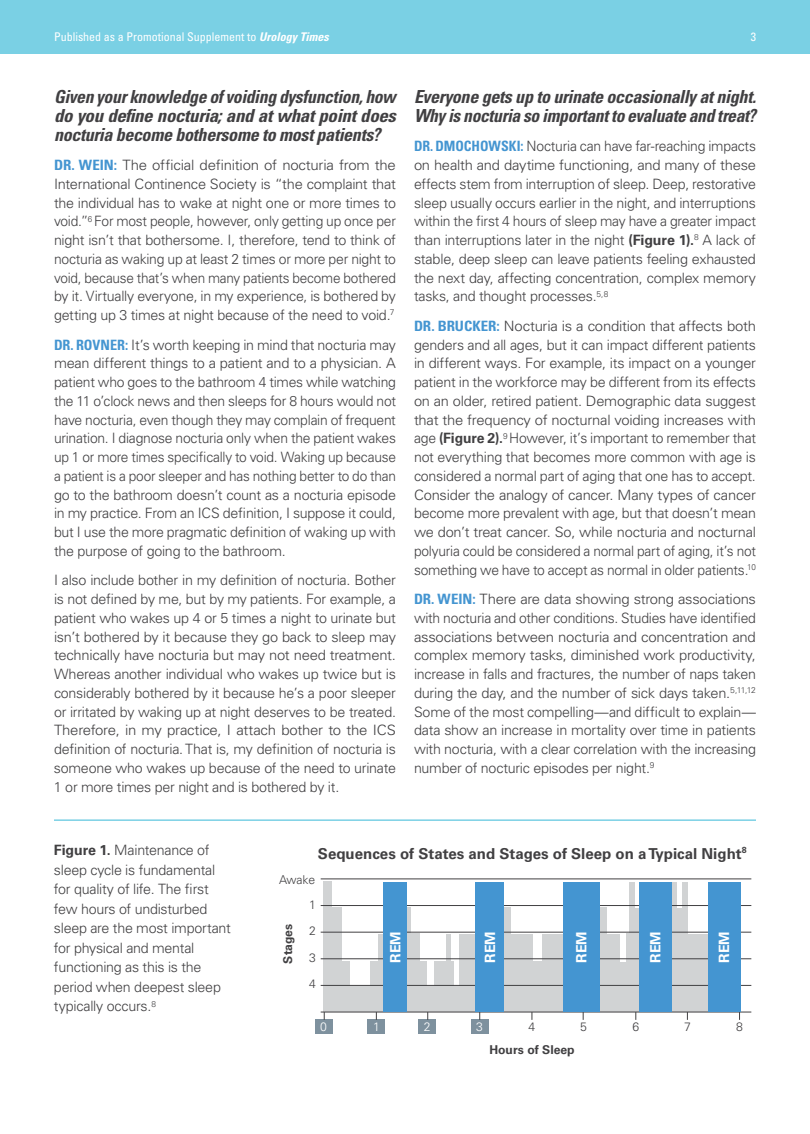
<style>
.page{position:relative;width:810px;height:1134px;background:#fff}
.page>*{position:absolute;margin:0;border:0;box-sizing:border-box;transform-origin:0 0}
.t1{font:italic 700 condensed 18px/18.8px "Univers LT Std";letter-spacing:-.02em;color:#414042;text-align:justify}
.t2{font:700 15.15px "Univers LT Std";color:#414042}
.t3{font:300 14.25px/18.8px "Univers LT Std";letter-spacing:-.02em;color:#414042;text-align:justify}
.t4{font:300 14.25px/18.8px "Univers LT Std";letter-spacing:-.02em;color:#414042;text-align:justify;scale:1.05 1}
.t5{font:300 14.25px/18.8px "Univers LT Std";letter-spacing:-.02em;color:#414042;text-align:justify;scale:1.04 1}
.t6{font:700 14.25px "Univers LT Std";color:#fff}
.t7{font:700 12.15px "Univers LT Std";color:#414042}
.t8{font:300 12.15px/26.4px "Univers LT Std";letter-spacing:-.02em;color:#414042;text-align:right}
.t9{font:300 12.15px "Univers LT Std";color:#fff}
.t10{font:condensed 12px "Univers LT Std";color:#fff}
.s1{font-weight:700;font-style:italic}
.s2{font-weight:700;font-stretch:condensed;color:#4495d1}
.s3{font-weight:700}
</style>
<div class="page">
<div style="left:0;top:0;width:810px;height:54px;background:#7ad0e4"></div>
<div style="left:315px;top:1019px;width:17px;height:15px;background:#7e919e"></div>
<div style="left:367px;top:1019px;width:18px;height:15px;background:#7e919e"></div>
<div style="left:418px;top:1019px;width:17px;height:15px;background:#7e919e"></div>
<div style="left:471px;top:1019px;width:17px;height:15px;background:#7e919e"></div>
<div style="left:323px;top:882px;width:9px;height:130px;background:#d1d3d4"></div>
<div style="left:331px;top:908px;width:10px;height:104px;background:#d1d3d4"></div>
<div style="left:339px;top:961px;width:11px;height:51px;background:#d1d3d4"></div>
<div style="left:348px;top:987px;width:25px;height:25px;background:#d1d3d4"></div>
<div style="left:370px;top:961px;width:23px;height:51px;background:#d1d3d4"></div>
<div style="left:379px;top:934px;width:14px;height:78px;background:#d1d3d4"></div>
<div style="left:400px;top:908px;width:10px;height:104px;background:#d1d3d4"></div>
<div style="left:425px;top:987px;width:14px;height:25px;background:#d1d3d4"></div>
<div style="left:453px;top:987px;width:10px;height:25px;background:#d1d3d4"></div>
<div style="left:459px;top:934px;width:19px;height:78px;background:#d1d3d4"></div>
<div style="left:500px;top:908px;width:11px;height:104px;background:#d1d3d4"></div>
<div style="left:509px;top:934px;width:24px;height:78px;background:#d1d3d4"></div>
<div style="left:542px;top:934px;width:24px;height:78px;background:#d1d3d4"></div>
<div style="left:527px;top:961px;width:24px;height:51px;background:#d1d3d4"></div>
<div style="left:596px;top:908px;width:11px;height:104px;background:#d1d3d4"></div>
<div style="left:602px;top:934px;width:17px;height:78px;background:#d1d3d4"></div>
<div style="left:604px;top:963px;width:25px;height:49px;background:#d1d3d4"></div>
<div style="left:626px;top:933px;width:14px;height:79px;background:#d1d3d4"></div>
<div style="left:629px;top:882px;width:6px;height:130px;background:#d1d3d4"></div>
<div style="left:633px;top:909px;width:17px;height:103px;background:#d1d3d4"></div>
<div style="left:670px;top:909px;width:17px;height:103px;background:#d1d3d4"></div>
<div style="left:670px;top:882px;width:7px;height:130px;background:#d1d3d4"></div>
<div style="left:682px;top:882px;width:5px;height:130px;background:#d1d3d4"></div>
<div style="left:687px;top:934px;width:23px;height:78px;background:#d1d3d4"></div>
<div style="left:435px;top:961px;width:19px;height:51px;background:#d1d3d4"></div>
<hr style="left:446px;top:934px;width:4px;height:78px;background:#d1d3d4">
<div style="left:408px;top:933px;width:12px;height:79px;background:#d1d3d4"></div>
<div style="left:417px;top:961px;width:10px;height:51px;background:#d1d3d4"></div>
<hr style="left:321px;top:1012px;width:430px;height:1px;background:#414042">
<hr style="left:321px;top:985px;width:430px;height:1px;background:#414042">
<hr style="left:321px;top:958px;width:430px;height:1px;background:#414042">
<hr style="left:321px;top:932px;width:430px;height:1px;background:#414042">
<hr style="left:321px;top:905px;width:430px;height:1px;background:#414042">
<hr style="left:321px;top:879px;width:430px;height:1px;background:#414042">
<div style="left:708px;top:882px;width:33px;height:130px;background:#4495d1"></div>
<div style="left:639px;top:882px;width:33px;height:130px;background:#4495d1"></div>
<div style="left:475px;top:882px;width:29px;height:130px;background:#4495d1"></div>
<div style="left:383px;top:882px;width:24px;height:130px;background:#4495d1"></div>
<div style="left:563px;top:882px;width:37px;height:130px;background:#4495d1"></div>
<hr style="left:54px;top:819px;width:702px;height:2px;background:#7ad0e4">
<p class="t10" style="left:54px;top:29px;width:276px">Published as a Promotional Supplement to <span class="s1">Urology Times</span></p>
<p class="t10" style="left:751px;top:29px;width:7px">3</p>
<p class="t1" style="left:54px;top:87px;width:344px">Given your knowledge of voiding dysfunction, how do you define nocturia; and at what point does nocturia become bothersome to most patients?</p>
<p class="t4" style="left:54px;top:156px;width:327px"><span class="s2">DR. WEIN:</span> The official definition of nocturia from the International Continence Society is “the complaint that the individual has to wake at night one or more times to void.”<sup>6</sup> For most people, however, only getting up once per night isn’t that bothersome. I, therefore, tend to think of nocturia as waking up at least 2 times or more per night to void, because that’s when many patients become bothered by it. Virtually everyone, in my experience, is bothered by getting up 3 times at night because of the need to void.<sup>7</sup></p>
<p class="t3" style="left:54px;top:335px;width:344px"><span class="s2">DR. ROVNER:</span> It’s worth keeping in mind that nocturia may mean different things to a patient and to a physician. A patient who goes to the bathroom 4 times while watching the 11 o’clock news and then sleeps for 8 hours would not have nocturia, even though they may complain of frequent urination. I diagnose nocturia only when the patient wakes up 1 or more times specifically to void. Waking up because a patient is a poor sleeper and has nothing better to do than go to the bathroom doesn’t count as a nocturia episode in my practice. From an ICS definition, I suppose it could, but I use the more pragmatic definition of waking up with the purpose of going to the bathroom.</p>
<p class="t3" style="left:54px;top:571px;width:344px">I also include bother in my definition of nocturia. Bother is not defined by me, but by my patients. For example, a patient who wakes up 4 or 5 times a night to urinate but isn’t bothered by it because they go back to sleep may technically have nocturia but may not need treatment.<br>Whereas another individual who wakes up twice but is considerably bothered by it because he’s a poor sleeper or irritated by waking up at night deserves to be treated.<br>Therefore, in my practice, I attach bother to the ICS definition of nocturia. That is, my definition of nocturia is someone who wakes up because of the need to urinate 1 or more times per night and is bothered by it.</p>
<p class="t1" style="left:414px;top:87px;width:344px">Everyone gets up to urinate occasionally at night.<br>Why is nocturia so important to evaluate and treat?</p>
<p class="t3" style="left:414px;top:137px;width:344px"><span class="s2">DR. DMOCHOWSKI:</span> Nocturia can have far-reaching impacts on health and daytime functioning, and many of these effects stem from interruption of sleep. Deep, restorative sleep usually occurs earlier in the night, and interruptions within the first 4 hours of sleep may have a greater impact than interruptions later in the night <span class="s3">(Figure 1).</span><sup>8</sup> A lack of stable, deep sleep can leave patients feeling exhausted the next day, affecting concentration, complex memory tasks, and thought processes.<sup>5,8</sup></p>
<p class="t4" style="left:414px;top:316px;width:327px"><span class="s2">DR. BRUCKER:</span> Nocturia is a condition that affects both genders and all ages, but it can impact different patients in different ways. For example, its impact on a younger patient in the workforce may be different from its effects on an older, retired patient. Demographic data suggest that the frequency of nocturnal voiding increases with age <span class="s3">(Figure 2).</span><sup>9</sup> However, it’s important to remember that not everything that becomes more common with age is considered a normal part of aging that one has to accept.<br>Consider the analogy of cancer. Many types of cancer become more prevalent with age, but that doesn’t mean we don’t treat cancer. So, while nocturia and nocturnal polyuria could be considered a normal part of aging, it’s not something we have to accept as normal in older patients.<sup>10</sup></p>
<p class="t5" style="left:414px;top:590px;width:330px"><span class="s2">DR. WEIN:</span> There are data showing strong associations with nocturia and other conditions. Studies have identified associations between nocturia and concentration and complex memory tasks, diminished work productivity, increase in falls and fractures, the number of naps taken during the day, and the number of sick days taken.<sup>5,11,12<br></sup>Some of the most compelling—and difficult to explain— data show an increase in mortality over time in patients with nocturia, with a clear correlation with the increasing number of nocturic episodes per night.<sup>9</sup></p>
<p class="t3" style="left:54px;top:841px;width:178px;line-height:19.5px;text-align:left"><span class="s3">Figure 1.</span> Maintenance of sleep cycle is fundamental for quality of life. The first few hours of undisturbed sleep are the most important for physical and mental functioning as this is the period when deepest sleep typically occurs.<sup>8</sup></p>
<p class="t2" style="left:318px;top:844px;width:430px">Sequences of States and Stages of Sleep on a Typical Night<sup>8</sup></p>
<p class="t8" style="left:279px;top:867px;width:38px;line-height:24.9px">Awake<br>1</p>
<p class="t8" style="left:309px;top:918px;width:8px;text-align:justify">2<br>3<br>4</p>
<p class="t7" style="left:281px;top:964px;width:41px;rotate:-90deg">Stages</p>
<p class="t6" style="left:387px;top:963px;width:33px;rotate:-90deg">REM</p>
<p class="t6" style="left:482px;top:963px;width:33px;rotate:-90deg">REM</p>
<p class="t6" style="left:573px;top:963px;width:33px;rotate:-90deg">REM</p>
<p class="t6" style="left:647px;top:963px;width:33px;rotate:-90deg">REM</p>
<p class="t6" style="left:716px;top:963px;width:33px;rotate:-90deg">REM</p>
<p class="t9" style="left:320px;top:1020px;width:8px">0</p>
<p class="t9" style="left:373px;top:1020px;width:8px">1</p>
<p class="t9" style="left:424px;top:1020px;width:8px">2</p>
<p class="t9" style="left:476px;top:1020px;width:8px">3</p>
<p class="t8" style="left:528px;top:1014px;width:8px">4</p>
<p class="t8" style="left:580px;top:1014px;width:8px">5</p>
<p class="t8" style="left:632px;top:1014px;width:8px">6</p>
<p class="t8" style="left:684px;top:1014px;width:8px">7</p>
<p class="t8" style="left:736px;top:1014px;width:8px">8</p>
<p class="t7" style="left:489px;top:1043px;width:87px">Hours of Sleep</p>
</div>
